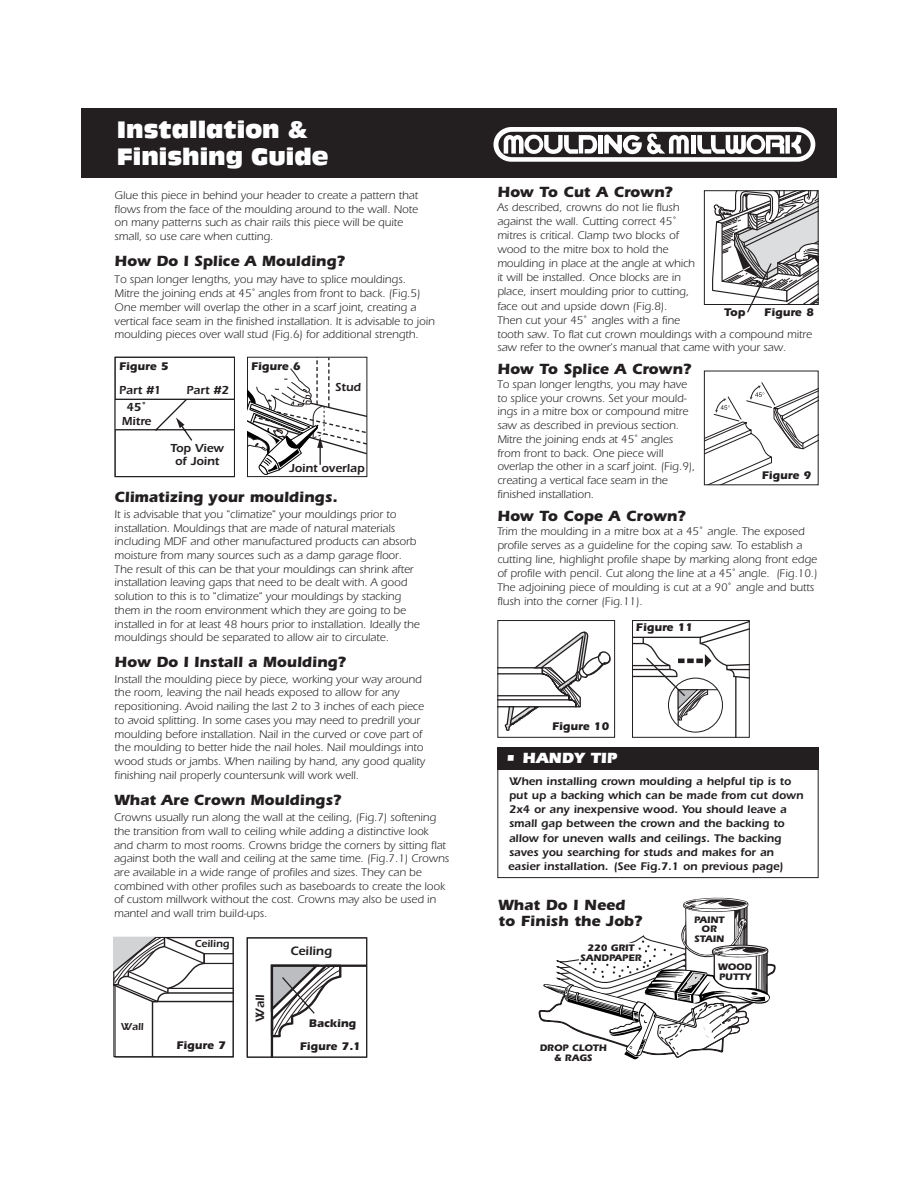
<style>
.page{position:relative;width:918px;height:1188px;background:#fff}
.page>*{position:absolute;margin:0;border:0;box-sizing:border-box;transform-origin:0 0}
.t1{font:22.2px/26.7px "Incised 901 BT Compact";color:#fff}
.t2{font:700 15.3px/16.5px "Itc Eras";color:#231f20}
.t3{font:900 15.3px "Itc Eras";color:#fff}
.t4{font:600 12.6px "Itc Eras";color:#231f20}
.t5{font:600 12px/17.5px "Itc Eras";color:#231f20}
.t6{font:11.55px/13.8px "Itc Eras";color:#231f20}
.t7{font:600 11.55px/14.1px "Itc Eras";color:#231f20}
.t8{font:700 11.55px "Itc Eras";color:#231f20}
.t9{font:600 10.5px "Itc Eras";color:#231f20}
.t10{font:700 9.75px/9.8px "Itc Eras";color:#231f20;text-align:center}
</style>
<div class="page">
<div style="left:81px;top:108px;width:756px;height:69px;background:#231f20"></div>
<div style="left:497px;top:750px;width:322px;height:128px;border:1px solid #231f20"></div>
<svg style="left:538px;top:897px;width:238px;height:163px"></svg>
<svg style="left:493px;top:127px;width:322px;height:35px"></svg>
<div style="left:497px;top:748px;width:322px;height:22px;background:#231f20"></div>
<div style="left:704px;top:190px;width:115px;height:115px;border:1px solid #231f20"></div>
<svg style="left:711px;top:191px;width:107px;height:122px"></svg>
<svg style="left:706px;top:382px;width:111px;height:101px"></svg>
<div style="left:704px;top:371px;width:115px;height:114px;border:1px solid #231f20"></div>
<svg style="left:498px;top:631px;width:114px;height:148px"></svg>
<div style="left:497px;top:620px;width:118px;height:118px;border:1px solid #231f20"></div>
<div style="left:632px;top:620px;width:118px;height:118px;border:1px solid #231f20"></div>
<svg style="left:633px;top:621px;width:116px;height:116px"></svg>
<svg style="left:117px;top:398px;width:116px;height:43px"></svg>
<svg style="left:113px;top:936px;width:255px;height:122px"></svg>
<div style="left:115px;top:357px;width:120px;height:120px;border:1px solid #231f20"></div>
<svg style="left:247px;top:357px;width:120px;height:118px"></svg>
<h1 class="t1" style="left:117px;top:119px;width:213px">Installation &amp;<br>Finishing Guide</h1>
<p class="t6" style="left:115px;top:189px;width:305px">Glue this piece in behind your header to create a pattern that flows from the face of the moulding around to the wall. Note on many patterns such as chair rails this piece will be quite small, so use care when cutting.</p>
<h2 class="t2" style="left:115px;top:255px;width:232px">How Do I Splice A Moulding?</h2>
<p class="t6" style="left:115px;top:274px;width:322px">To span longer lengths, you may have to splice mouldings.<br>Mitre the joining ends at 45˚ angles from front to back. (Fig.5)<br>One member will overlap the other in a scarf joint, creating a vertical face seam in the finished installation. It is advisable to join moulding pieces over wall stud (Fig.6) for additional strength.</p>
<p class="t8" style="left:119px;top:362px;width:51px">Figure 5</p>
<p class="t8" style="left:251px;top:362px;width:51px">Figure 6</p>
<p class="t5" style="left:126px;top:382px;width:37px;text-indent:-7px">Part #1<br>45˚</p>
<p class="t5" style="left:122px;top:413px;width:31px">Mitre</p>
<p class="t5" style="left:187px;top:382px;width:44px">Part #2</p>
<p class="t5" style="left:335px;top:380px;width:28px">Stud</p>
<p class="t5" style="left:170px;top:442px;width:55px;line-height:13.4px;text-align:center">Top View of Joint</p>
<p class="t5" style="left:289px;top:460px;width:77px">Joint overlap</p>
<h2 class="t2" style="left:115px;top:491px;width:224px">Climatizing your mouldings.</h2>
<p class="t6" style="left:115px;top:508px;width:307px">It is advisable that you "climatize" your mouldings prior to installation. Mouldings that are made of natural materials including MDF and other manufactured products can absorb moisture from many sources such as a damp garage floor.<br>The result of this can be that your mouldings can shrink after installation leaving gaps that need to be dealt with. A good solution to this is to "climatize" your mouldings by stacking them in the room environment which they are going to be installed in for at least 48 hours prior to installation. Ideally the mouldings should be separated to allow air to circulate.</p>
<h2 class="t2" style="left:115px;top:656px;width:233px">How Do I Install a Moulding?</h2>
<p class="t6" style="left:115px;top:673px;width:312px">Install the moulding piece by piece, working your way around the room, leaving the nail heads exposed to allow for any repositioning. Avoid nailing the last 2 to 3 inches of each piece to avoid splitting. In some cases you may need to predrill your moulding before installation. Nail in the curved or cove part of the moulding to better hide the nail holes. Nail mouldings into wood studs or jambs. When nailing by hand, any good quality finishing nail properly countersunk will work well.</p>
<h2 class="t2" style="left:115px;top:794px;width:228px">What Are Crown Mouldings?</h2>
<p class="t6" style="left:114px;top:812px;width:337px">Crowns usually run along the wall at the ceiling, (Fig.7) softening the transition from wall to ceiling while adding a distinctive look and charm to most rooms. Crowns bridge the corners by sitting flat against both the wall and ceiling at the same time. (Fig.7.1) Crowns are available in a wide range of profiles and sizes. They can be combined with other profiles such as baseboards to create the look of custom millwork without the cost. Crowns may also be used in mantel and wall trim build-ups.</p>
<p class="t9" style="left:121px;top:1023px;width:24px">Wall</p>
<p class="t9" style="left:195px;top:940px;width:36px">Ceiling</p>
<p class="t8" style="left:176px;top:1042px;width:51px">Figure 7</p>
<p class="t4" style="left:256px;top:1022px;width:29px;rotate:-90deg">Wall</p>
<p class="t4" style="left:290px;top:947px;width:43px">Ceiling</p>
<p class="t8" style="left:309px;top:1019px;width:49px">Backing</p>
<p class="t8" style="left:300px;top:1042px;width:63px">Figure 7.1</p>
<h2 class="t2" style="left:497px;top:186px;width:177px">How To Cut A Crown?</h2>
<p class="t6" style="left:497px;top:202px;width:316px">As described, crowns do not lie flush<br>against the wall. Cutting correct 45˚<br>mitres is critical. Clamp two blocks of<br>wood to the mitre box to hold the<br>moulding in place at the angle at which<br>it will be installed. Once blocks are in<br>place, insert moulding prior to cutting,<br>face out and upside down (Fig.8).<br>Then cut your 45˚ angles with a fine<br>tooth saw. To flat cut crown mouldings with a compound mitre saw refer to the owner's manual that came with your saw.</p>
<h2 class="t2" style="left:497px;top:362px;width:195px">How To Splice A Crown?</h2>
<p class="t8" style="left:724px;top:308px;width:23px">Top</p>
<p class="t8" style="left:764px;top:308px;width:51px">Figure 8</p>
<p class="t6" style="left:497px;top:379px;width:199px">To span longer lengths, you may have to splice your crowns. Set your mould&shy;ings in a mitre box or compound mitre saw as described in previous section.<br>Mitre the joining ends at 45˚ angles from front to back. One piece will overlap the other in a scarf joint. (Fig.9), creating a vertical face seam in the finished installation.</p>
<p class="t8" style="left:762px;top:472px;width:51px">Figure 9</p>
<h2 class="t2" style="left:497px;top:509px;width:190px">How To Cope A Crown?</h2>
<p class="t6" style="left:497px;top:526px;width:322px">Trim the moulding in a mitre box at a 45˚ angle. The exposed profile serves as a guideline for the coping saw. To establish a cutting line, highlight profile shape by marking along front edge of profile with pencil. Cut along the line at a 45˚ angle. (Fig.10.)<br>The adjoining piece of moulding is cut at a 90˚ angle and butts flush into the corner (Fig.11).</p>
<p class="t8" style="left:636px;top:623px;width:59px">Figure 11</p>
<p class="t8" style="left:552px;top:723px;width:59px">Figure 10</p>
<h2 class="t3" style="left:505px;top:753px;width:114px">• HANDY TIP</h2>
<p class="t7" style="left:508px;top:776px;width:297px">When installing crown moulding a helpful tip is to put up a backing which can be made from cut down 2x4 or any inexpensive wood. You should leave a small gap between the crown and the backing to allow for uneven walls and ceilings. The backing saves you searching for studs and makes for an easier installation. (See Fig.7.1 on previous page)</p>
<h2 class="t2" style="left:499px;top:898px;width:145px">What Do I Need to Finish the Job?</h2>
<p class="t10" style="left:694px;top:916px;width:32px">PAINT<br>OR<br>STAIN</p>
<p class="t10" style="left:580px;top:944px;width:63px">220 GRIT<br>SANDPAPER</p>
<p class="t10" style="left:540px;top:1044px;width:69px">DROP CLOTH &amp; RAGS</p>
<p class="t10" style="left:718px;top:964px;width:36px;line-height:9.1px;text-align:left">WOOD<br>PUTTY</p>
</div>
